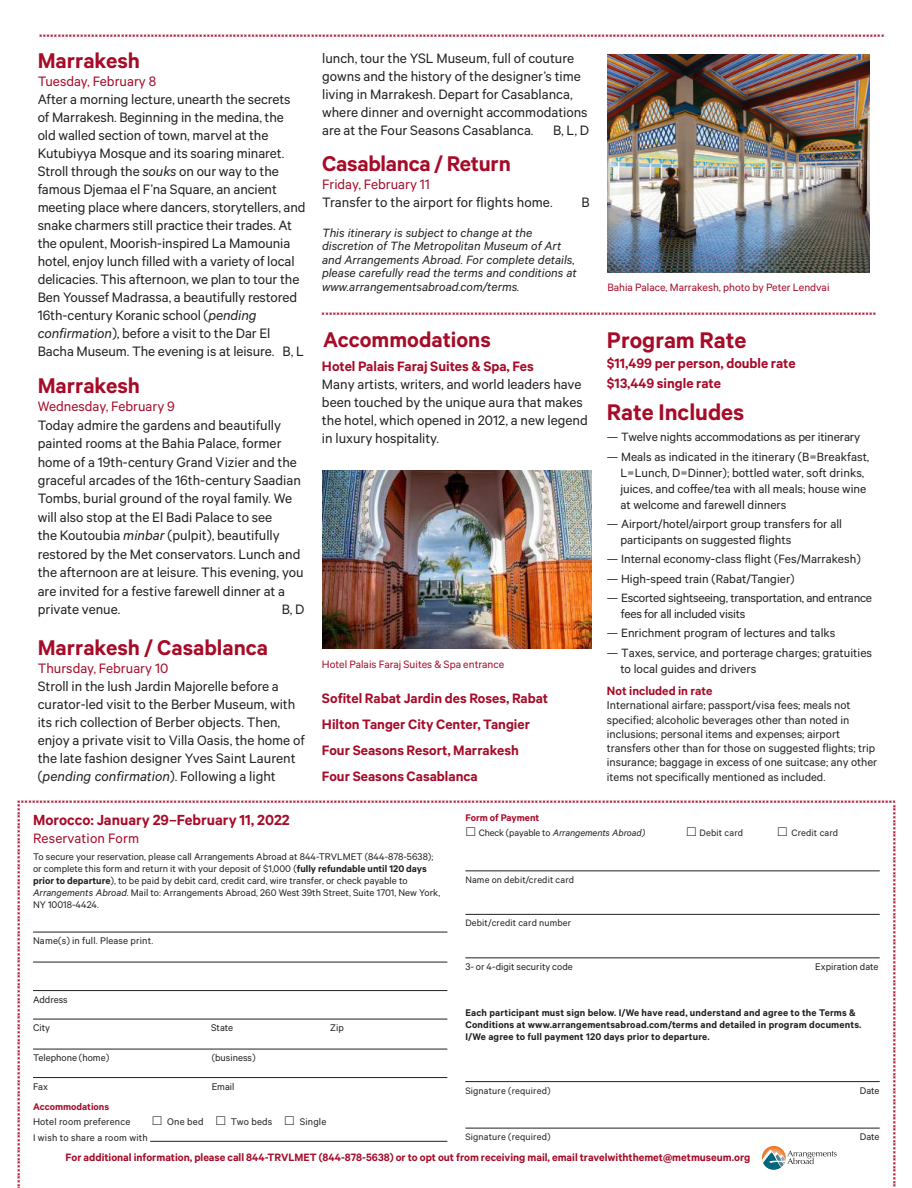
<style>
.page{position:relative;width:912px;height:1188px;background:#fff}
.page>*{position:absolute;margin:0;border:0;box-sizing:border-box;transform-origin:0 0}
.t1{font:600 25.5px "The Met Sans";color:#a60b28}
.t2{font:600 24px "The Met Sans";color:#a60b28}
.t3{font:600 16.5px "The Met Sans";color:#a60b28}
.t4{font:15.3px/18px "The Met Sans";color:#231f20}
.t5{font:600 15.3px/25.8px "The Met Sans";color:#a60b28}
.t6{font:15.3px "The Met Sans";color:#a60b28}
.t7{font:13.5px/16px "The Met Sans";color:#231f20}
.t8{font:italic 13.5px/13.5px "The Met Sans";color:#231f20}
.t9{font:600 13.5px "The Met Sans";color:#a60b28}
.t10{font:12.75px/14.2px "The Met Sans";color:#231f20}
.t11{font:600 12px "The Met Sans";color:#a60b28}
.t12{font:12px "The Met Sans";color:#a60b28}
.t13{font:10.8px/12px "The Met Sans";color:#231f20}
.t14{font:600 10.8px/12px "The Met Sans";letter-spacing:.015em;color:#231f20}
.t15{font:600 10.8px "The Met Sans";color:#a60b28}
.t16{font:10.5px "The Met Sans";letter-spacing:.015em;color:#231f20}
.t17{font:italic 10.5px "The Met Sans";letter-spacing:-.01em;color:#231f20}
.s1{font-style:italic}
.s2{font-weight:600}
.s3{font-style:normal}
</style>
<div class="page">
<img style="left:607px;top:54px;width:262px;height:218px">
<img style="left:322px;top:471px;width:269px;height:178px">
<svg style="left:33px;top:870px;width:847px;height:300px"></svg>
<h2 class="t2" style="left:38px;top:47px;width:104px">Marrakesh</h2>
<p class="t6" style="left:38px;top:73px;width:120px">Tuesday, February 8</p>
<p class="t4" style="left:38px;top:90px;width:269px">After a morning lecture, unearth the secrets of Marrakesh. Beginning in the medina, the old walled section of town, marvel at the Kutubiyya Mosque and its soaring minaret.<br>Stroll through the <span class="s1">souks</span> on our way to the famous Djemaa el F’na Square, an ancient meeting place where dancers, storytellers, and snake charmers still practice their trades. At the opulent, Moorish-inspired La Mamounia hotel, enjoy lunch filled with a variety of local delicacies. This afternoon, we plan to tour the Ben Youssef Madrassa, a beautifully restored 16th-century Koranic school (<span class="s1">pending confirmation</span>), before a visit to the Dar El Bacha Museum. The evening is at leisure. B, L</p>
<h2 class="t2" style="left:38px;top:371px;width:104px">Marrakesh</h2>
<p class="t6" style="left:38px;top:398px;width:139px">Wednesday, February 9</p>
<p class="t4" style="left:38px;top:415px;width:267px;line-height:18.5px">Today admire the gardens and beautifully painted rooms at the Bahia Palace, former home of a 19th-century Grand Vizier and the graceful arcades of the 16th-century Saadian Tombs, burial ground of the royal family. We will also stop at the El Badi Palace to see<br>the Koutoubia <span class="s1">minbar</span> (pulpit), beautifully restored by the Met conservators. Lunch and the afternoon are at leisure. This evening, you are invited for a festive farewell dinner at a private venue.</p>
<p class="t4" style="left:282px;top:600px;width:24px">B, D</p>
<h2 class="t2" style="left:38px;top:633px;width:232px">Marrakesh / Casablanca</h2>
<p class="t6" style="left:38px;top:659px;width:132px">Thursday, February 10</p>
<p class="t4" style="left:38px;top:677px;width:268px">Stroll in the lush Jardin Majorelle before a curator-led visit to the Berber Museum, with its rich collection of Berber objects. Then, enjoy a private visit to Villa Oasis, the home of the late fashion designer Yves Saint Laurent (<span class="s1">pending confirmation</span>). Following a light</p>
<p class="t4" style="left:322px;top:49px;width:267px">lunch, tour the YSL Museum, full of couture gowns and the history of the designer’s time living in Marrakesh. Depart for Casablanca, where dinner and overnight accommodations are at the Four Seasons Casablanca.</p>
<p class="t4" style="left:553px;top:121px;width:37px">B, L, D</p>
<h2 class="t2" style="left:322px;top:149px;width:190px">Casablanca / Return</h2>
<p class="t6" style="left:322px;top:175px;width:109px">Friday, February 11</p>
<p class="t4" style="left:322px;top:193px;width:232px">Transfer to the airport for flights home.</p>
<p class="t4" style="left:581px;top:193px;width:10px">B</p>
<p class="t8" style="left:322px;top:225px;width:256px">This itinerary is subject to change at the discretion of The Metropolitan Museum of Art and Arrangements Abroad. For complete details, please carefully read the terms and conditions at www.arrangementsabroad.com/terms.</p>
<h2 class="t2" style="left:323px;top:325px;width:169px">Accommodations</h2>
<p class="t5" style="left:322px;top:353px;width:213px">Hotel Palais Faraj Suites &amp; Spa, Fes</p>
<p class="t4" style="left:322px;top:375px;width:267px">Many artists, writers, and world leaders have been touched by the unique aura that makes the hotel, which opened in 2012, a new legend in luxury hospitality.</p>
<p class="t12" style="left:322px;top:657px;width:184px">Hotel Palais Faraj Suites &amp; Spa entrance</p>
<p class="t5" style="left:322px;top:685px;width:228px">Sofitel Rabat Jardin des Roses, Rabat<br>Hilton Tanger City Center, Tangier<br>Four Seasons Resort, Marrakesh<br>Four Seasons Casablanca</p>
<p class="t12" style="left:607px;top:280px;width:223px">Bahia Palace, Marrakesh, photo by Peter Lendvai</p>
<h1 class="t1" style="left:606px;top:325px;width:141px">Program Rate</h1>
<p class="t5" style="left:606px;top:353px;width:190px;line-height:19.5px">$11,499 per person, double rate $13,449 single rate</p>
<h1 class="t1" style="left:606px;top:397px;width:139px">Rate Includes</h1>
<p class="t7" style="left:606px;top:429px;width:255px">— Twelve nights accommodations as per itinerary</p>
<p class="t7" style="left:620px;top:448px;width:250px;text-indent:-14px">— Meals as indicated in the itinerary (B=Breakfast, L=Lunch, D=Dinner); bottled water, soft drinks, juices, and coffee/tea with all meals; house wine at welcome and farewell dinners</p>
<p class="t7" style="left:620px;top:515px;width:223px;text-indent:-14px">— Airport/hotel/airport group transfers for all participants on suggested flights</p>
<p class="t7" style="left:606px;top:551px;width:255px">— Internal economy-class flight (Fes/Marrakesh)</p>
<p class="t7" style="left:606px;top:570px;width:189px">— High-speed train (Rabat/Tangier)</p>
<p class="t7" style="left:620px;top:589px;width:253px;text-indent:-14px">— Escorted sightseeing, transportation, and entrance fees for all included visits</p>
<p class="t7" style="left:606px;top:625px;width:230px">— Enrichment program of lectures and talks</p>
<p class="t7" style="left:620px;top:644px;width:253px;text-indent:-14px">— Taxes, service, and porterage charges; gratuities to local guides and drivers</p>
<p class="t9" style="left:606px;top:683px;width:107px">Not included in rate</p>
<p class="t10" style="left:606px;top:698px;width:272px">International airfare; passport/visa fees; meals not specified; alcoholic beverages other than noted in inclusions; personal items and expenses; airport transfers other than for those on suggested flights; trip insurance; baggage in excess of one suitcase; any other items not specifically mentioned as included.</p>
<p class="t3" style="left:33px;top:810px;width:258px">Morocco: January 29–February 11, 2022</p>
<p class="t6" style="left:33px;top:829px;width:108px">Reservation Form</p>
<p class="t13" style="left:33px;top:850px;width:408px">To secure your reservation, please call Arrangements Abroad at 844-TRVLMET (844-878-5638); or complete this form and return it with your deposit of $1,000 (<span class="s2">fully refundable until 120 days prior to departure</span>), to be paid by debit card, credit card, wire transfer, or check payable to <span class="s1">Arrangements Abroad</span>. Mail to: Arrangements Abroad, 260 West 39th Street, Suite 1701, New York, NY 10018-4424.</p>
<p class="t13" style="left:33px;top:934px;width:122px">Name(s) in full. Please print.</p>
<p class="t13" style="left:33px;top:993px;width:36px">Address</p>
<p class="t13" style="left:33px;top:1021px;width:18px">City</p>
<p class="t13" style="left:211px;top:1021px;width:24px">State</p>
<p class="t13" style="left:330px;top:1021px;width:15px">Zip</p>
<p class="t13" style="left:33px;top:1051px;width:78px">Telephone (home)</p>
<p class="t13" style="left:212px;top:1051px;width:45px">(business)</p>
<p class="t13" style="left:33px;top:1080px;width:16px">Fax</p>
<p class="t13" style="left:212px;top:1080px;width:24px">Email</p>
<p class="t15" style="left:33px;top:1100px;width:77px">Accommodations</p>
<p class="t13" style="left:33px;top:1115px;width:99px">Hotel room preference</p>
<p class="t13" style="left:167px;top:1115px;width:38px">One bed</p>
<p class="t13" style="left:231px;top:1115px;width:43px">Two beds</p>
<p class="t13" style="left:300px;top:1115px;width:28px">Single</p>
<p class="t13" style="left:33px;top:1132px;width:116px">I wish to share a room with</p>
<p class="t15" style="left:465px;top:811px;width:75px">Form of Payment</p>
<p class="t17" style="left:478px;top:827px;width:168px"><span class="s3">Check (payable to</span> Arrangements Abroad)</p>
<p class="t16" style="left:699px;top:827px;width:45px">Debit card</p>
<p class="t16" style="left:791px;top:827px;width:48px">Credit card</p>
<p class="t16" style="left:465px;top:873px;width:110px">Name on debit/credit card</p>
<p class="t16" style="left:465px;top:917px;width:107px">Debit/credit card number</p>
<p class="t13" style="left:465px;top:960px;width:109px">3- or 4-digit security code</p>
<p class="t13" style="left:815px;top:960px;width:65px">Expiration date</p>
<p class="t14" style="left:465px;top:1006px;width:397px">Each participant must sign below. I/We have read, understand and agree to the Terms &amp;<br>Conditions at www.arrangementsabroad.com/terms and detailed in program documents.<br>I/We agree to full payment 120 days prior to departure.</p>
<p class="t16" style="left:465px;top:1084px;width:87px">Signature (required)</p>
<p class="t13" style="left:859px;top:1084px;width:21px">Date</p>
<p class="t16" style="left:465px;top:1131px;width:87px">Signature (required)</p>
<p class="t13" style="left:859px;top:1131px;width:21px">Date</p>
<p class="t11" style="left:66px;top:1150px;width:686px">For additional information, please call 844-TRVLMET (844-878-5638) or to opt out from receiving mail, email travelwiththemet@metmuseum.org</p>
</div>
